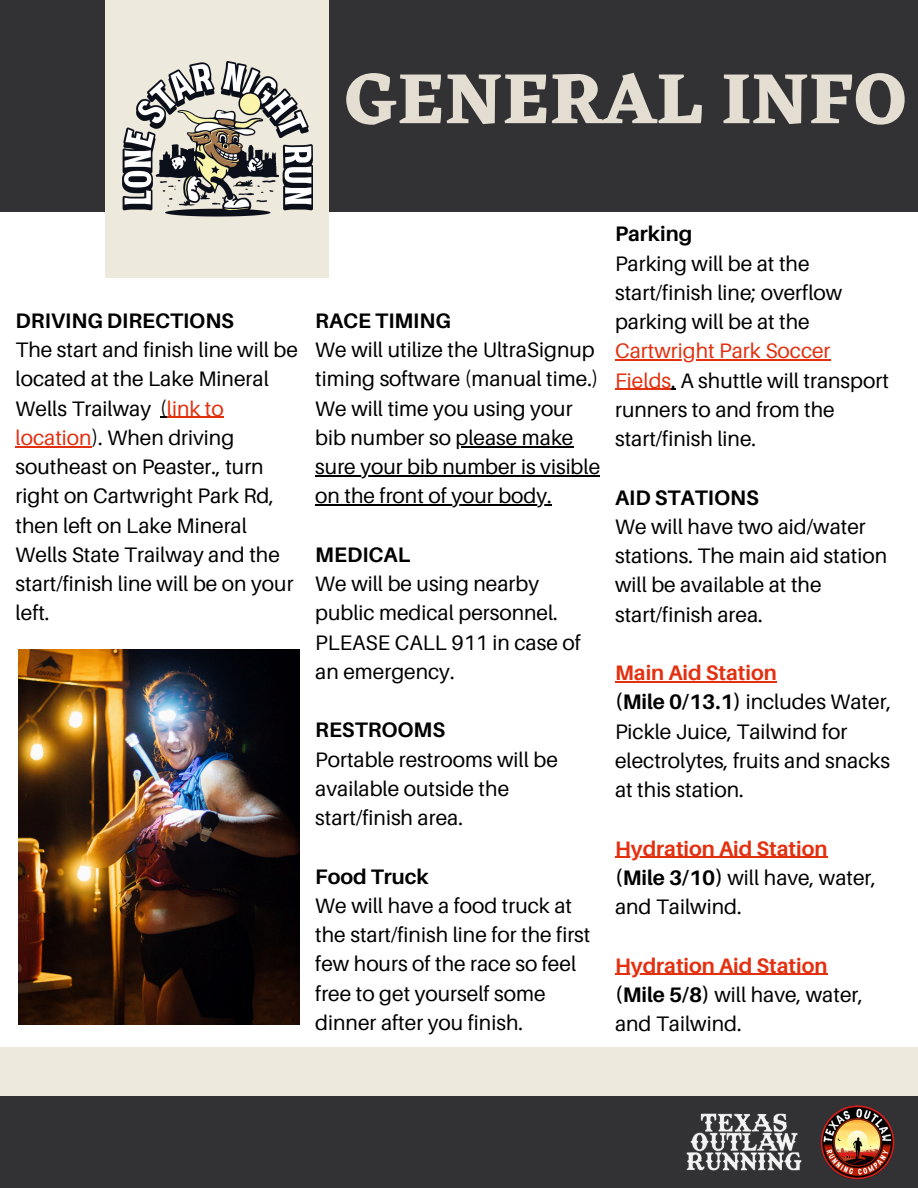
<style>
.page{position:relative;width:918px;height:1188px;background:#fff}
.page>*{position:absolute;margin:0;border:0;box-sizing:border-box;transform-origin:0 0}
.t1{font:700 73.5px "Eczar";color:#e3ded1}
.t2{font:21px/29.2px "Aileron";color:#000}
.t3{font:700 21px/29.2px "Aileron";color:#e33010}
.t4{font:700 21px "Aileron";color:#000}
.s1{color:#e33010}
.s2{font-weight:700}
.s3{color:#000}
.s4{font-weight:400;color:#000}
</style>
<div class="page">
<div style="left:0;top:0;width:918px;height:212px;background:#323133"></div>
<div style="left:106px;top:0;width:223px;height:278px;background:#eee9dd"></div>
<div style="left:0;top:1096px;width:918px;height:92px;background:#323133"></div>
<div style="left:0;top:1047px;width:918px;height:49px;background:#eee9dd"></div>
<img style="left:820px;top:1105px;width:75px;height:75px">
<img style="left:686px;top:1113px;width:116px;height:58px">
<hr style="left:456px;top:446px;width:118px;height:1px;background:#000">
<hr style="left:315px;top:475px;width:285px;height:1px;background:#000">
<hr style="left:315px;top:505px;width:237px;height:1px;background:#000">
<img style="left:19px;top:650px;width:281px;height:375px">
<hr style="left:167px;top:417px;width:57px;height:1px;background:#e33010">
<hr style="left:16px;top:446px;width:76px;height:1px;background:#e33010">
<hr style="left:615px;top:359px;width:216px;height:2px;background:#e33010">
<hr style="left:615px;top:389px;width:56px;height:1px;background:#e33010">
<hr style="left:615px;top:681px;width:162px;height:1px;background:#e33010">
<hr style="left:615px;top:857px;width:212px;height:1px;background:#e33010">
<hr style="left:615px;top:974px;width:212px;height:1px;background:#e33010">
<img style="left:123px;top:62px;width:190px;height:155px">
<p class="t1" style="left:346px;top:55px;width:561px">GENERAL INFO</p>
<p class="t4" style="left:16px;top:308px;width:220px">DRIVING DIRECTIONS</p>
<p class="t2" style="left:16px;top:335px;width:284px">The start and finish line will be located at the Lake Mineral<br>Wells Trailway (<span class="s1">link to location</span>). When driving southeast on Peaster., turn right on Cartwright Park Rd, then left on Lake Mineral<br>Wells State Trailway and the start/finish line will be on your left.</p>
<p class="t4" style="left:315px;top:308px;width:137px">RACE TIMING</p>
<p class="t2" style="left:315px;top:335px;width:285px">We will utilize the UltraSignup timing software (manual time.)<br>We will time you using your bib number so please make</p>
<p class="t2" style="left:315px;top:452px;width:286px">sure your bib number is visible</p>
<p class="t2" style="left:315px;top:481px;width:238px">on the front of your body.</p>
<p class="t2" style="left:315px;top:539px;width:267px"><span class="s2">MEDICAL<br></span>We will be using nearby public medical personnel.<br>PLEASE CALL 911 in case of an emergency.</p>
<p class="t4" style="left:315px;top:717px;width:131px">RESTROOMS</p>
<p class="t2" style="left:315px;top:744px;width:244px">Portable restrooms will be available outside the start/finish area.</p>
<p class="t4" style="left:315px;top:863px;width:115px">Food Truck</p>
<p class="t2" style="left:315px;top:890px;width:277px">We will have a food truck at the start/finish line for the first few hours of the race so feel free to get yourself some dinner after you finish.</p>
<p class="t4" style="left:615px;top:221px;width:79px">Parking</p>
<p class="t2" style="left:615px;top:248px;width:229px">Parking will be at the start/finish line; overflow parking will be at the</p>
<p class="t2" style="left:615px;top:336px;width:275px"><span class="s1">Cartwright Park Soccer<br>Fields</span>. A shuttle will transport runners to and from the start/finish line.</p>
<p class="t2" style="left:615px;top:482px;width:274px"><span class="s2">AID STATIONS<br></span>We will have two aid/water stations. The main aid station</p>
<p class="t2" style="left:615px;top:570px;width:208px">will be available at the start/finish area.</p>
<p class="t3" style="left:615px;top:658px;width:278px">Main Aid Station<br><span class="s3">(Mile 0/13.1)</span> <span class="s4">includes Water,</span></p>
<p class="t2" style="left:615px;top:716px;width:277px">Pickle Juice, Tailwind for electrolytes, fruits and snacks at this station.</p>
<p class="t3" style="left:615px;top:833px;width:214px">Hydration Aid Station</p>
<p class="t2" style="left:615px;top:862px;width:263px"><span class="s2">(Mile 3/10)</span> will have, water, and Tailwind.</p>
<p class="t3" style="left:615px;top:950px;width:214px">Hydration Aid Station</p>
<p class="t2" style="left:615px;top:979px;width:250px"><span class="s2">(Mile 5/8)</span> will have, water,</p>
<p class="t2" style="left:615px;top:1009px;width:128px">and Tailwind.</p>
</div>
